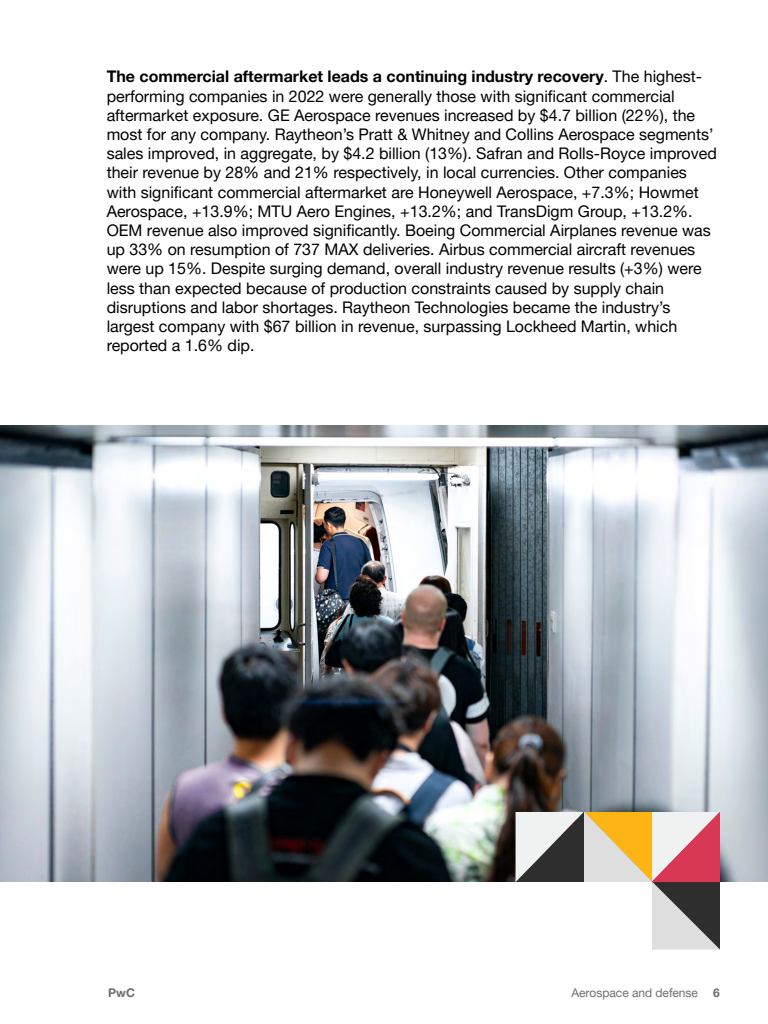
<style>
.page{position:relative;width:768px;height:1024px;background:#fff}
.page>*{position:absolute;margin:0;border:0;box-sizing:border-box;transform-origin:0 0}
.t1{font:16px/19.2px "Helvetica Neue LT Pro";color:#000}
.t2{font:12px "Helvetica Neue LT Pro";color:#6d6e71}
.t3{font:700 12px "Helvetica Neue LT Pro";color:#6d6e71}
.s1{font-weight:700}
</style>
<div class="page">
<img style="left:0;top:425px;width:768px;height:457px">
<svg style="left:516px;top:812px;width:204px;height:138px"></svg>
<p class="t1" style="left:107px;top:67px;width:612px"><span class="s1">The commercial aftermarket leads a continuing industry recovery</span>. The highest&shy;performing companies in 2022 were generally those with significant commercial aftermarket exposure. GE Aerospace revenues increased by $4.7 billion (22%), the most for any company. Raytheon’s Pratt &amp; Whitney and Collins Aerospace segments’ sales improved, in aggregate, by $4.2 billion (13%). Safran and Rolls-Royce improved their revenue by 28% and 21% respectively, in local currencies. Other companies with significant commercial aftermarket are Honeywell Aerospace, +7.3%; Howmet Aerospace, +13.9%; MTU Aero Engines, +13.2%; and TransDigm Group, +13.2%.<br>OEM revenue also improved significantly. Boeing Commercial Airplanes revenue was up 33% on resumption of 737 MAX deliveries. Airbus commercial aircraft revenues were up 15%. Despite surging demand, overall industry revenue results (+3%) were less than expected because of production constraints caused by supply chain disruptions and labor shortages. Raytheon Technologies became the industry’s largest company with $67 billion in revenue, surpassing Lockheed Martin, which reported a 1.6% dip.</p>
<p class="t3" style="left:108px;top:985px;width:28px">PwC</p>
<p class="t2" style="left:571px;top:985px;width:128px">Aerospace and defense</p>
<p class="t3" style="left:713px;top:985px;width:8px">6</p>
</div>
